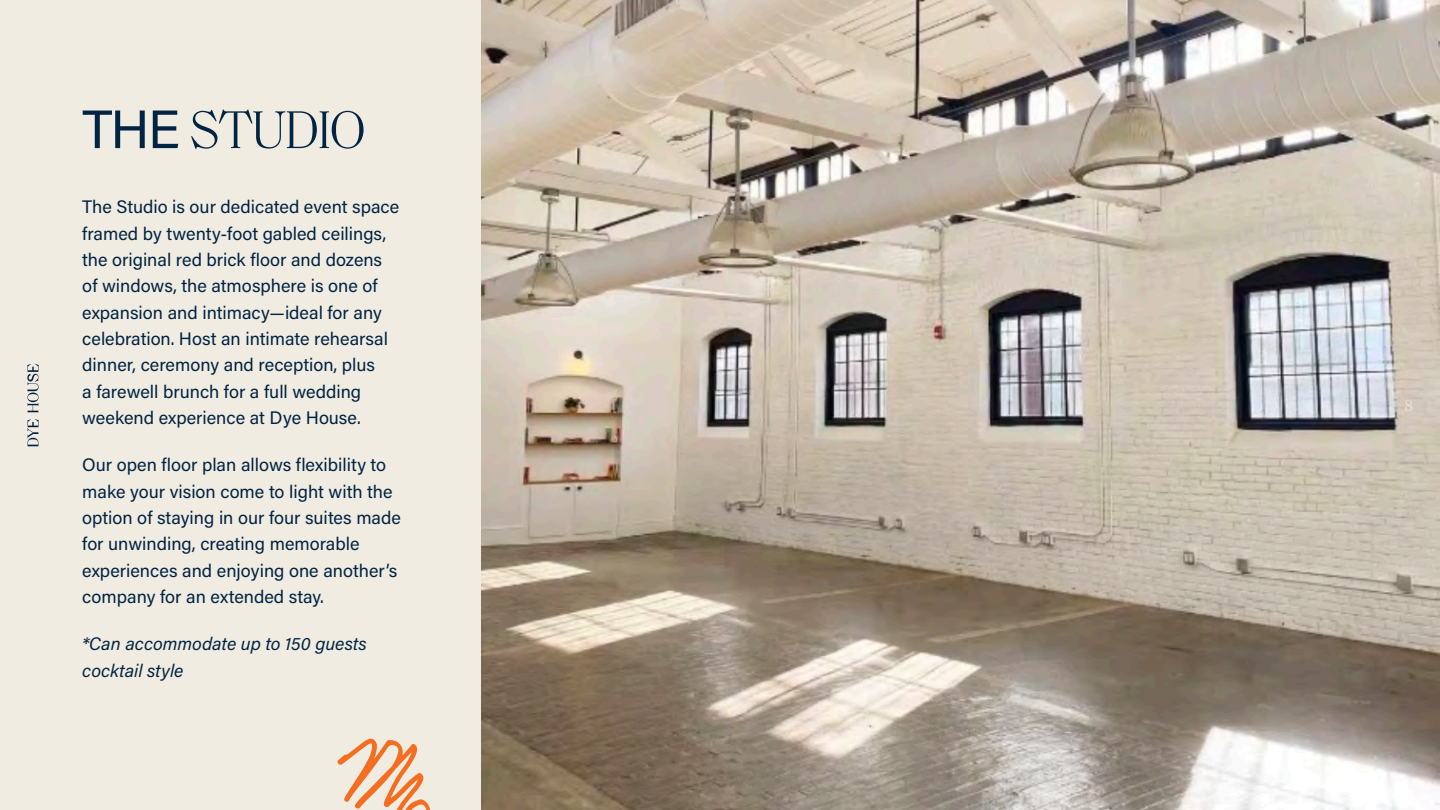
<style>
.page{position:relative;width:1440px;height:810px;background:#f1ece2}
.page>*{position:absolute;margin:0;border:0;box-sizing:border-box;transform-origin:0 0}
.t1{font:300 54px "Saol Text";letter-spacing:-.03em;color:#002442}
.t2{font:18.08px/26.3px "Acumin Pro";color:#002442}
.t3{font:italic 18.08px/26.3px "Acumin Pro";color:#002442}
.t4{font:300 15.75px "Saol Text";color:#f1ece2}
.s1{font-family:"Acumin Pro";font-weight:400}
</style>
<div class="page">
<img style="left:482px;top:0;width:958px;height:810px">
<svg style="left:337px;top:738px;width:93px;height:72px"></svg>
<p class="t1" style="left:82px;top:91px;width:285px"><span class="s1">THE</span> STUDIO</p>
<p class="t2" style="left:82px;top:193px;width:319px">The Studio is our dedicated event space framed by twenty-foot gabled ceilings, the original red brick floor and dozens of windows, the atmosphere is one of expansion and intimacy—ideal for any celebration. Host an intimate rehearsal dinner, ceremony and reception, plus<br>a farewell brunch for a full wedding weekend experience at Dye House.</p>
<p class="t2" style="left:82px;top:451px;width:320px">Our open floor plan allows flexibility to make your vision come to light with the option of staying in our four suites made for unwinding, creating memorable experiences and enjoying one another’s company for an extended stay.</p>
<p class="t3" style="left:82px;top:630px;width:286px">*Can accommodate up to 150 guests cocktail style</p>
<p class="t4" style="left:1404px;top:394px;width:10px">8</p>
</div>
